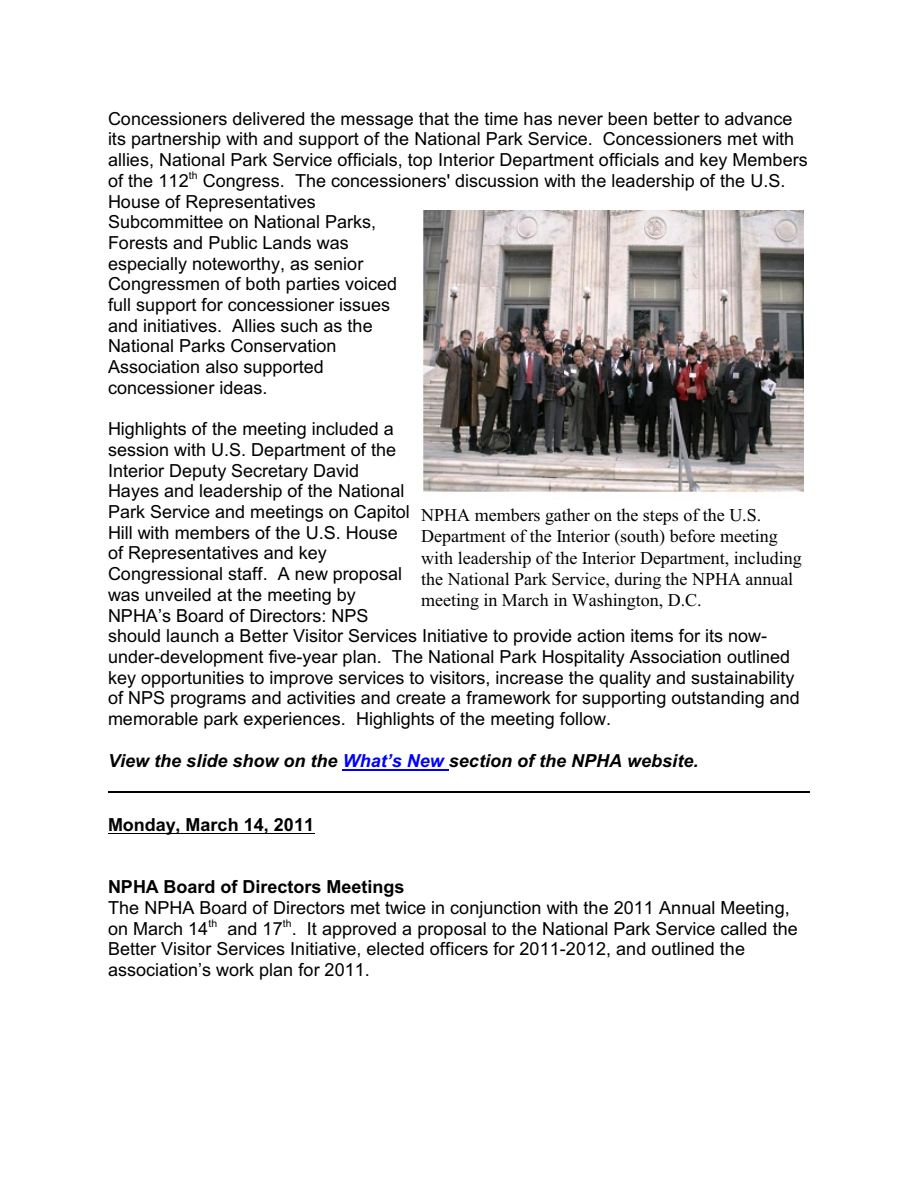
<style>
.page{position:relative;width:918px;height:1188px;background:#fff}
.page>*{position:absolute;margin:0;border:0;box-sizing:border-box;transform-origin:0 0}
.t1{font:18px/20.7px "Arial";color:#000}
.t2{font:18px/21.3px "Times New Roman";color:#000}
.t3{font:italic 700 18px "Arial";color:#000}
.t4{font:700 18px "Arial";color:#000}
.t5{font:10.5px "Arial";color:#000}
.s1{color:#00f}
</style>
<div class="page">
<hr style="left:343px;top:770px;width:106px;height:1px;background:#00f">
<hr style="left:108px;top:833px;width:206px;height:1px;background:#000">
<hr style="left:108px;top:791px;width:702px;height:2px;background:#000">
<img style="left:423px;top:211px;width:381px;height:282px">
<p class="t1" style="left:108px;top:110px;width:701px">Concessioners delivered the message that the time has never been better to advance its partnership with and support of the National Park Service. Concessioners met with allies, National Park Service officials, top Interior Department officials and key Members of the 112 Congress. The concessioners' discussion with the leadership of the U.S.</p>
<p class="t5" style="left:189px;top:172px;width:10px">th</p>
<p class="t1" style="left:108px;top:193px;width:291px">House of Representatives<br>Subcommittee on National Parks,<br>Forests and Public Lands was especially noteworthy, as senior<br>Congressmen of both parties voiced full support for concessioner issues and initiatives. Allies such as the<br>National Parks Conservation<br>Association also supported concessioner ideas.</p>
<p class="t1" style="left:108px;top:420px;width:693px">Highlights of the meeting included a<br>session with U.S. Department of the<br>Interior Deputy Secretary David<br>Hayes and leadership of the National<br>Park Service and meetings on Capitol<br>Hill with members of the U.S. House<br>of Representatives and key<br>Congressional staff. A new proposal<br>was unveiled at the meeting by<br>NPHA’s Board of Directors: NPS<br>should launch a Better Visitor Services Initiative to provide action items for its now&shy;under-development five-year plan. The National Park Hospitality Association outlined key opportunities to improve services to visitors, increase the quality and sustainability of NPS programs and activities and create a framework for supporting outstanding and memorable park experiences. Highlights of the meeting follow.</p>
<p class="t3" style="left:108px;top:754px;width:592px">View the slide show on the <span class="s1">What’s New</span> section of the NPHA website.</p>
<p class="t2" style="left:421px;top:506px;width:382px">NPHA members gather on the steps of the U.S.<br>Department of the Interior (south) before meeting with leadership of the Interior Department, including the National Park Service, during the NPHA annual meeting in March in Washington, D.C.</p>
<p class="t4" style="left:108px;top:818px;width:208px">Monday, March 14, 2011</p>
<p class="t4" style="left:108px;top:880px;width:298px">NPHA Board of Directors Meetings</p>
<p class="t1" style="left:108px;top:899px;width:691px">The NPHA Board of Directors met twice in conjunction with the 2011 Annual Meeting, on March 14 and 17 . It approved a proposal to the National Park Service called the</p>
<p class="t5" style="left:208px;top:920px;width:10px">th</p>
<p class="t5" style="left:283px;top:920px;width:10px">th</p>
<p class="t1" style="left:108px;top:940px;width:639px">Better Visitor Services Initiative, elected officers for 2011-2012, and outlined the association’s work plan for 2011.</p>
</div>
